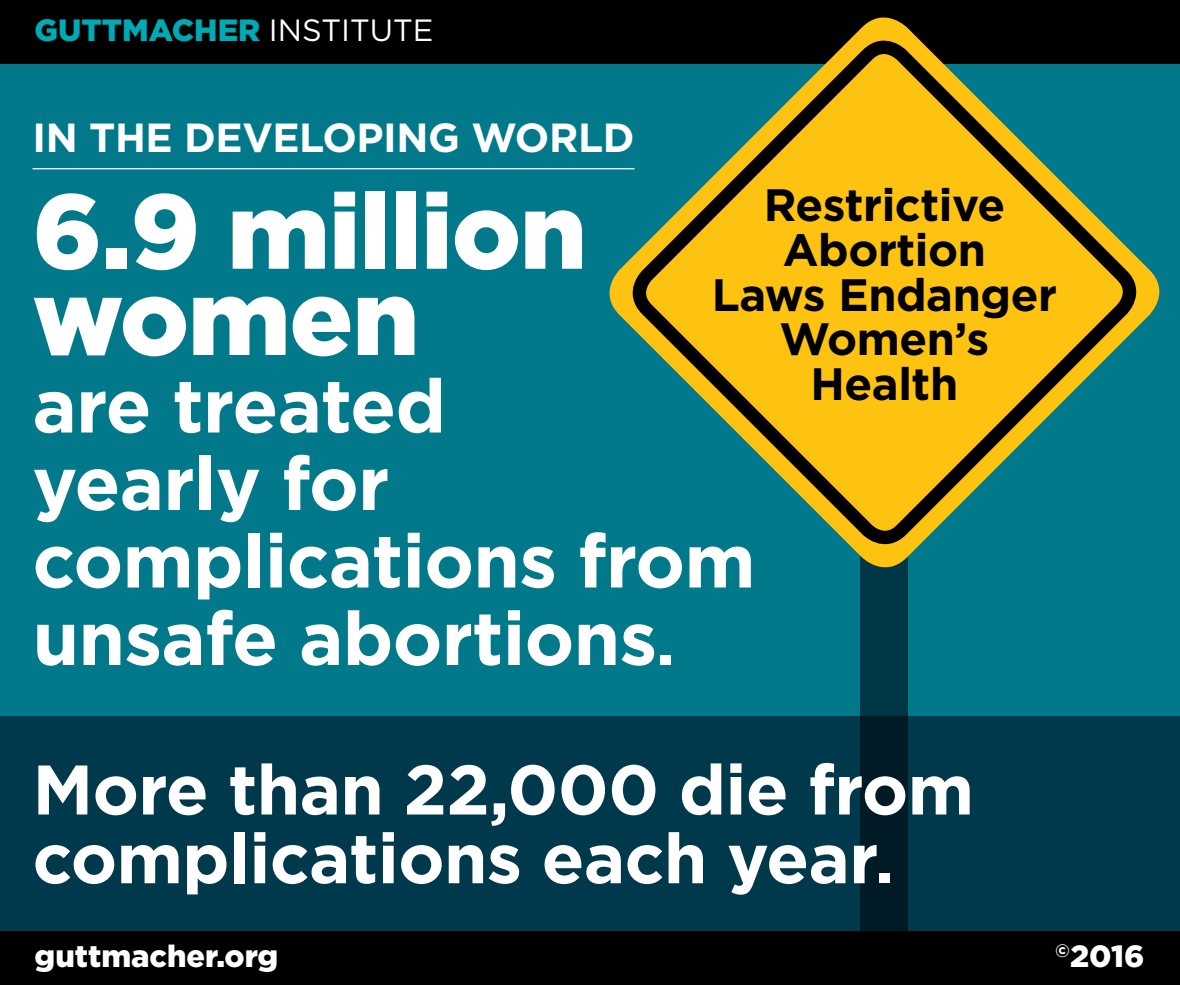
<style>
.page{position:relative;width:1180px;height:985px;background:#fff}
.page>*{position:absolute;margin:0;border:0;box-sizing:border-box;transform-origin:0 0}
.t1{font:900 105.5px/86.2px "Gotham";letter-spacing:-.01em;color:#fff}
.t2{font:700 75px/77.5px "Gotham";letter-spacing:-.01em;color:#fff}
.t3{font:700 70px/68.8px "Gotham";letter-spacing:-.01em;color:#fff}
.t4{font:700 45.25px/45px "Gotham";letter-spacing:-.01em;color:#000;text-align:center}
.t5{font:700 40.5px "Gotham";letter-spacing:-.01em;color:#fff}
.References{font:900 30.75px "Gotham";color:#00aab5}
.References-2{font:900 30.75px "Gotham";color:#fff}
.s1{font-weight:400;color:#fff}
.s2{font-size:62.5px}
</style>
<div class="page">
<div style="left:0;top:45px;width:1180px;height:907px;background:#02798b"></div>
<div style="left:0;top:0;width:1180px;height:63px;background:#000"></div>
<div style="left:861px;top:465px;width:47px;height:503px;background:#003746"></div>
<div style="left:0;top:716px;width:1180px;height:269px;background:#00394b"></div>
<div style="left:0;top:931px;width:1180px;height:54px;background:#000"></div>
<svg style="left:597px;top:17px;width:575px;height:563px"></svg>
<svg style="left:628px;top:36px;width:513px;height:526px"></svg>
<hr style="left:32px;top:168px;width:603px;height:1px;background:#fff">
<p class="References" style="left:35px;top:9px;width:400px">GUTTMACHER <span class="s1">INSTITUTE</span></p>
<p class="t5" style="left:32px;top:111px;width:604px">IN THE DEVELOPING WORLD</p>
<p class="t1" style="left:32px;top:187px;width:556px">6.9 million women</p>
<p class="t2" style="left:32px;top:367px;width:725px">are treated<br>yearly for complications from unsafe abortions<span class="s2">.</span></p>
<p class="t4" style="left:712px;top:182px;width:347px">Restrictive<br>Abortion<br>Laws Endanger<br>Women’s<br>Health</p>
<p class="t3" style="left:32px;top:755px;width:943px">More than 22,000 die from complications each year<span class="s2">.</span></p>
<p class="References-2" style="left:35px;top:935px;width:245px">guttmacher.org</p>
<p class="References-2" style="left:1055px;top:935px;width:91px"><sup>©</sup>2016</p>
</div>
